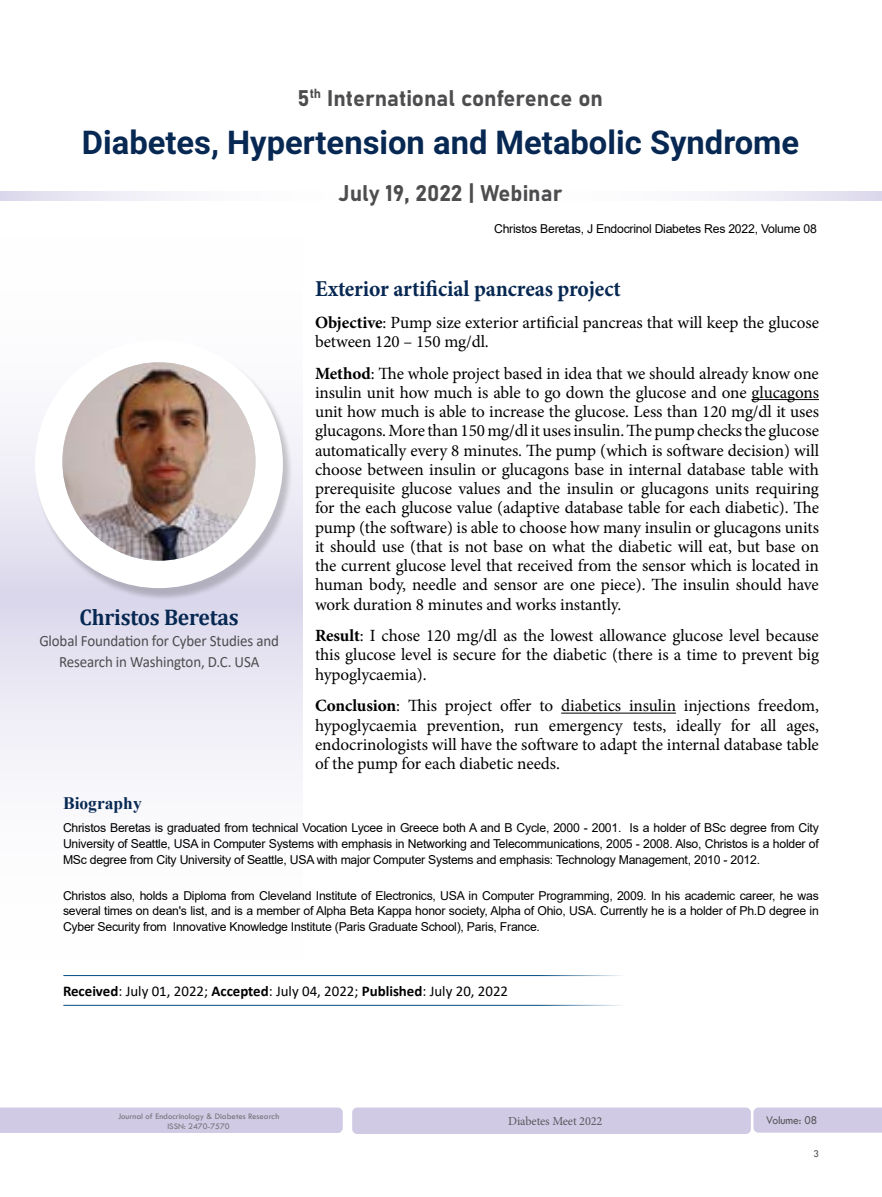
<style>
.page{position:relative;width:882px;height:1197px;background:#fff}
.page>*{position:absolute;margin:0;border:0;box-sizing:border-box;transform-origin:0 0}
.t1{font:700 32.73px "Roboto";color:#072852}
.t2{font:700 22.75px "Minion Pro";letter-spacing:-.005em;color:#072852;scale:.95 1}
.t3{font:700 22.75px "Cambria";letter-spacing:-.01em;color:#072852;scale:.95 1}
.t4{font:22.4px "Bahnschrift";color:#4d4d4f}
.t5{font:700 17.5px "Times New Roman";color:#072852}
.t6{font:17.15px/19.2px "Minion Pro";letter-spacing:-.005em;color:#000;text-align:justify}
.t7{font:15.75px/21px "Calibri";letter-spacing:-.01em;color:#4d4d4f;text-align:center;scale:.95 1}
.t8{font:14.88px "Calibri";color:#000}
.t9{font:12.25px/15.8px "Arial";letter-spacing:-.02em;color:#000;text-align:justify}
.t10{font:12.25px "Minion Pro";letter-spacing:-.01em;color:#58595b}
.t11{font:12.25px "Tw Cen";letter-spacing:-.01em;color:#58595b;scale:.95 1}
.t12{font:10.5px "Tw Cen";color:#4d4d4f;scale:.95 1}
.t13{font:8.75px/10.5px "Tw Cen";color:#717275;text-align:center}
.s1{font-weight:700}
</style>
<div class="page">
<svg style="left:0;top:192px;width:882px;height:9px"></svg>
<div style="left:0;top:597px;width:302px;height:393px;background:linear-gradient(to bottom,#e2dfef,#fff)"></div>
<div style="left:0;top:205px;width:302px;height:392px;background:linear-gradient(to bottom,#fff,#e2dfef)"></div>
<div style="left:0;top:1108px;width:343px;height:25px;background:#d0cae5"></div>
<div style="left:352px;top:1108px;width:399px;height:26px;background:#d0cae5;border-radius:5px"></div>
<div style="left:753px;top:1108px;width:129px;height:25px;background:#d0cae5"></div>
<div style="left:35px;top:342px;width:257px;height:258px;background:#000;opacity:.2"></div>
<div style="left:35px;top:340px;width:248px;height:248px;background:#fff;border-radius:50%"></div>
<img style="left:62px;top:362px;width:194px;height:199px">
<hr style="left:752px;top:399px;width:67px;height:1px;background:#000">
<hr style="left:561px;top:713px;width:115px;height:1px;background:#000">
<hr style="left:63px;top:975px;width:595px;height:1px;background:#004b84">
<hr style="left:63px;top:1005px;width:595px;height:1px;background:#004b84">
<h3 class="t4" style="left:298px;top:81px;width:307px">5<sup>th</sup> International conference on</h3>
<h1 class="t1" style="left:82px;top:119px;width:719px">Diabetes, Hypertension and Metabolic Syndrome</h1>
<h3 class="t4" style="left:338px;top:176px;width:225px">July 19, 2022 | Webinar</h3>
<h2 class="t3" style="left:80px;top:601px;width:169px">Christos Beretas</h2>
<p class="t7" style="left:39px;top:630px;width:254px">Global Foundation for Cyber Studies and<br>Research in Washington, D.C. USA</p>
<p class="t9" style="left:494px;top:220px;width:324px">Christos Beretas, J Endocrinol Diabetes Res 2022, Volume 08</p>
<h2 class="t2" style="left:315px;top:273px;width:323px">Exterior artificial pancreas project</h2>
<p class="t6" style="left:315px;top:313px;width:506px"><span class="s1">Objective</span>: Pump size exterior artificial pancreas that will keep the glucose between 120 – 150 mg/dl.</p>
<p class="t6" style="left:315px;top:364px;width:506px"><span class="s1">Method</span>: The whole project based in idea that we should already know one insulin unit how much is able to go down the glucose and one glucagons unit how much is able to increase the glucose. Less than 120 mg/dl it uses glucagons. More than 150 mg/dl it uses insulin. The pump checks the glucose automatically every 8 minutes. The pump (which is software decision) will choose between insulin or glucagons base in internal database table with prerequisite glucose values and the insulin or glucagons units requiring for the each glucose value (adaptive database table for each diabetic). The pump (the software) is able to choose how many insulin or glucagons units it should use (that is not base on what the diabetic will eat, but base on the current glucose level that received from the sensor which is located in human body, needle and sensor are one piece). The insulin should have work duration 8 minutes and works instantly.</p>
<p class="t6" style="left:315px;top:626px;width:506px"><span class="s1">Result</span>: I chose 120 mg/dl as the lowest allowance glucose level because this glucose level is secure for the diabetic (there is a time to prevent big hypoglycaemia).</p>
<p class="t6" style="left:315px;top:696px;width:506px"><span class="s1">Conclusion</span>: This project offer to diabetics insulin injections freedom, hypoglycaemia prevention, run emergency tests, ideally for all ages, endocrinologists will have the software to adapt the internal database table of the pump for each diabetic needs.</p>
<p class="t5" style="left:63px;top:791px;width:80px">Biography</p>
<p class="t9" style="left:63px;top:820px;width:757px">Christos Beretas is graduated from technical Vocation Lycee in Greece both A and B Cycle, 2000 - 2001. Is a holder of BSc degree from City University of Seattle, USA in Computer Systems with emphasis in Networking and Telecommunications, 2005 - 2008. Also, Christos is a holder of MSc degree from City University of Seattle, USA with major Computer Systems and emphasis: Technology Management, 2010 - 2012.</p>
<p class="t9" style="left:63px;top:887px;width:757px">Christos also, holds a Diploma from Cleveland Institute of Electronics, USA in Computer Programming, 2009. In his academic career, he was several times on dean's list, and is a member of Alpha Beta Kappa honor society, Alpha of Ohio, USA. Currently he is a holder of Ph.D degree in Cyber Security from Innovative Knowledge Institute (Paris Graduate School), Paris, France.</p>
<p class="t8" style="left:63px;top:980px;width:447px"><span class="s1">Received</span>: July 01, 2022; <span class="s1">Accepted</span>: July 04, 2022; <span class="s1">Published</span>: July 20, 2022</p>
<p class="t13" style="left:118px;top:1111px;width:163px">Journal of Endocrinology &amp; Diabetes Research<br>ISSN: 2470-7570</p>
<p class="t10" style="left:508px;top:1113px;width:96px">Diabetes Meet 2022</p>
<p class="t11" style="left:766px;top:1113px;width:55px">Volume: 08</p>
<p class="t12" style="left:813px;top:1147px;width:7px">3</p>
</div>
